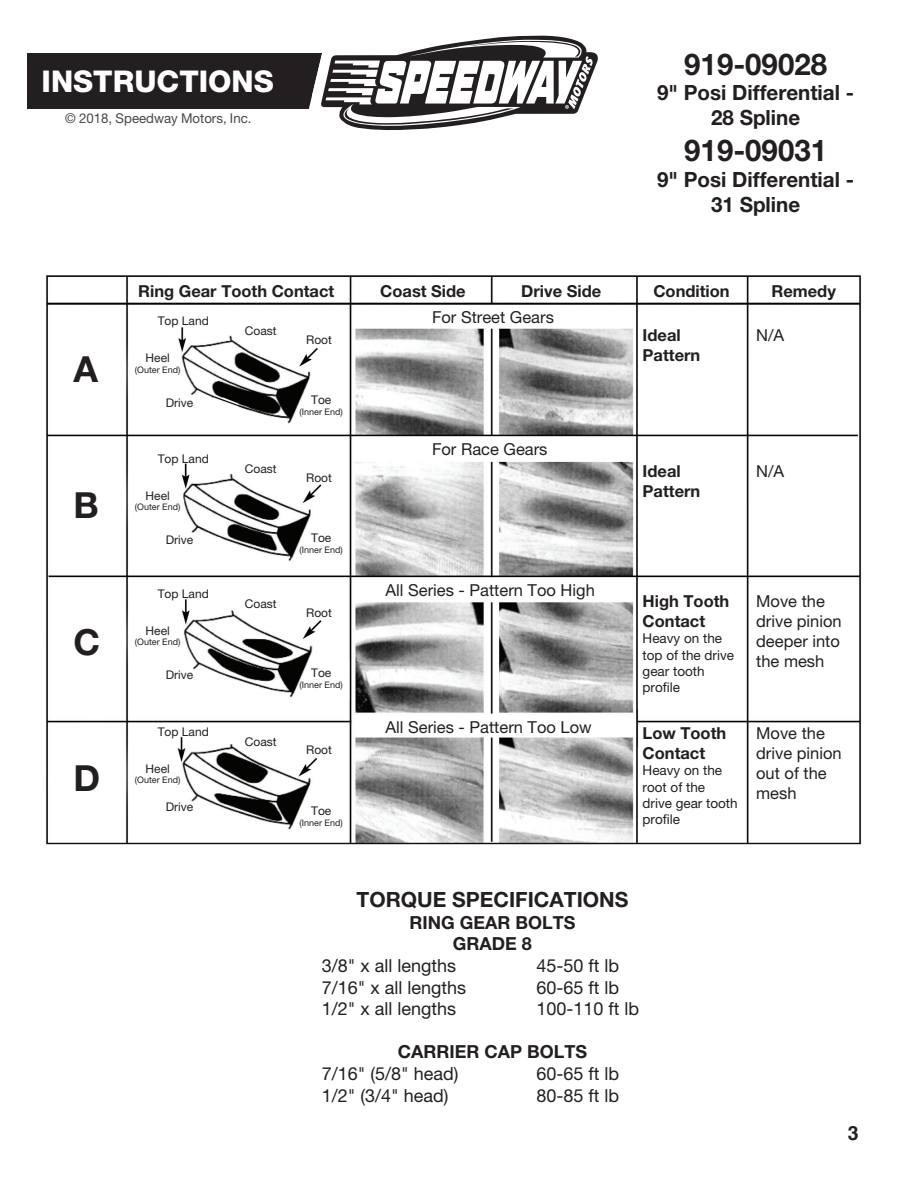
<style>
.page{position:relative;width:918px;height:1188px;background:#fff}
.page>*{position:absolute;margin:0;border:0;box-sizing:border-box;transform-origin:0 0}
.List_Paragraph{font:700 36px "Helvetica Neue LT Std";color:#231f20}
.t1{font:700 30px "Helvetica Neue LT Std";color:#231f20}
.t2{font:800 30px "Helvetica Neue LT Std";color:#fff}
.List_Paragraph-2{font:700 21px/25.2px "Helvetica Neue LT Std";color:#231f20;text-align:center}
.t3{font:700 19.5px "Helvetica";color:#231f20}
.List_Paragraph-3{font:18px "Helvetica Neue LT Std";color:#231f20}
.List_Paragraph-4{font:700 18px "Helvetica Neue LT Std";color:#231f20}
.List_Paragraph-5{font:16.5px/19.8px "Helvetica Neue LT Std";color:#231f20}
.List_Paragraph-6{font:700 16.5px/19.8px "Helvetica Neue LT Std";color:#231f20}
.List_Paragraph-7{font:13.5px/16.2px "Helvetica Neue LT Std";color:#231f20}
.t4{font:13.5px "Helvetica Neue LT Std";color:#474848}
.List_Paragraph-8{font:12px "Helvetica Neue LT Std";color:#231f20}
.List_Paragraph-9{font:9px "Helvetica Neue LT Std";color:#231f20}
</style>
<div class="page">
<div style="left:27px;top:54px;width:553px;height:55px;background:#231f20"></div>
<svg style="left:301px;top:35px;width:297px;height:95px"></svg>
<img style="left:46px;top:275px;width:815px;height:570px">
<h2 class="t2" style="left:42px;top:64px;width:234px">INSTRUCTIONS</h2>
<p class="t4" style="left:65px;top:110px;width:188px">© 2018, Speedway Motors, Inc.</p>
<h2 class="t1" style="left:684px;top:45px;width:144px">919-09028</h2>
<p class="List_Paragraph-2" style="left:657px;top:79px;width:198px">9" Posi Differential -<br>28 Spline</p>
<h2 class="t1" style="left:684px;top:132px;width:144px">919-09031</h2>
<p class="List_Paragraph-2" style="left:657px;top:166px;width:198px">9" Posi Differential -<br>31 Spline</p>
<p class="List_Paragraph" style="left:73px;top:347px;width:26px">A</p>
<p class="List_Paragraph-6" style="left:138px;top:281px;width:198px">Ring Gear Tooth Contact</p>
<p class="List_Paragraph-6" style="left:380px;top:281px;width:87px">Coast Side</p>
<p class="List_Paragraph-6" style="left:521px;top:281px;width:82px">Drive Side</p>
<p class="List_Paragraph-6" style="left:653px;top:281px;width:78px">Condition</p>
<p class="List_Paragraph-6" style="left:771px;top:281px;width:66px">Remedy</p>
<p class="List_Paragraph-5" style="left:432px;top:307px;width:123px">For Street Gears</p>
<p class="List_Paragraph-8" style="left:158px;top:314px;width:53px">Top Land</p>
<p class="List_Paragraph-8" style="left:245px;top:324px;width:33px">Coast</p>
<p class="List_Paragraph-5" style="left:756px;top:325px;width:30px">N/A</p>
<p class="List_Paragraph-6" style="left:643px;top:325px;width:40px">Ideal</p>
<p class="List_Paragraph-6" style="left:643px;top:345px;width:59px">Pattern</p>
<p class="List_Paragraph-8" style="left:306px;top:332px;width:27px">Root</p>
<p class="List_Paragraph-8" style="left:146px;top:351px;width:26px">Heel</p>
<p class="List_Paragraph-9" style="left:135px;top:364px;width:47px">(Outer End)</p>
<p class="List_Paragraph-8" style="left:166px;top:395px;width:29px">Drive</p>
<p class="List_Paragraph-8" style="left:311px;top:393px;width:22px">Toe</p>
<p class="List_Paragraph-9" style="left:300px;top:406px;width:45px">(Inner End)</p>
<p class="List_Paragraph" style="left:73px;top:483px;width:27px">B</p>
<p class="List_Paragraph-8" style="left:158px;top:452px;width:53px">Top Land</p>
<p class="List_Paragraph-8" style="left:146px;top:488px;width:26px">Heel</p>
<p class="List_Paragraph-9" style="left:135px;top:502px;width:47px">(Outer End)</p>
<p class="List_Paragraph-8" style="left:245px;top:462px;width:33px">Coast</p>
<p class="List_Paragraph-8" style="left:306px;top:470px;width:27px">Root</p>
<p class="List_Paragraph-5" style="left:432px;top:439px;width:117px">For Race Gears</p>
<p class="List_Paragraph-6" style="left:643px;top:461px;width:40px">Ideal</p>
<p class="List_Paragraph-6" style="left:643px;top:481px;width:59px">Pattern</p>
<p class="List_Paragraph-5" style="left:756px;top:461px;width:30px">N/A</p>
<p class="List_Paragraph-8" style="left:166px;top:533px;width:29px">Drive</p>
<p class="List_Paragraph-8" style="left:311px;top:530px;width:22px">Toe</p>
<p class="List_Paragraph-9" style="left:300px;top:544px;width:45px">(Inner End)</p>
<p class="List_Paragraph" style="left:73px;top:619px;width:28px">C</p>
<p class="List_Paragraph" style="left:73px;top:756px;width:28px">D</p>
<p class="List_Paragraph-8" style="left:158px;top:587px;width:53px">Top Land</p>
<p class="List_Paragraph-8" style="left:146px;top:623px;width:26px">Heel</p>
<p class="List_Paragraph-9" style="left:135px;top:637px;width:47px">(Outer End)</p>
<p class="List_Paragraph-8" style="left:166px;top:668px;width:29px">Drive</p>
<p class="List_Paragraph-8" style="left:158px;top:725px;width:53px">Top Land</p>
<p class="List_Paragraph-8" style="left:146px;top:761px;width:26px">Heel</p>
<p class="List_Paragraph-9" style="left:135px;top:775px;width:47px">(Outer End)</p>
<p class="List_Paragraph-8" style="left:166px;top:800px;width:29px">Drive</p>
<p class="List_Paragraph-8" style="left:245px;top:597px;width:33px">Coast</p>
<p class="List_Paragraph-8" style="left:245px;top:735px;width:33px">Coast</p>
<p class="List_Paragraph-8" style="left:306px;top:605px;width:27px">Root</p>
<p class="List_Paragraph-8" style="left:311px;top:665px;width:22px">Toe</p>
<p class="List_Paragraph-9" style="left:300px;top:679px;width:45px">(Inner End)</p>
<p class="List_Paragraph-8" style="left:306px;top:743px;width:27px">Root</p>
<p class="List_Paragraph-8" style="left:311px;top:803px;width:22px">Toe</p>
<p class="List_Paragraph-9" style="left:300px;top:817px;width:45px">(Inner End)</p>
<p class="List_Paragraph-5" style="left:386px;top:580px;width:211px">All Series - Pattern Too High</p>
<p class="List_Paragraph-5" style="left:386px;top:717px;width:208px">All Series - Pattern Too Low</p>
<p class="List_Paragraph-6" style="left:643px;top:591px;width:88px">High Tooth<br>Contact</p>
<p class="List_Paragraph-7" style="left:643px;top:630px;width:93px">Heavy on the top of the drive gear tooth profile</p>
<p class="List_Paragraph-6" style="left:643px;top:723px;width:85px">Low Tooth<br>Contact</p>
<p class="List_Paragraph-7" style="left:643px;top:762px;width:97px">Heavy on the root of the drive gear tooth profile</p>
<p class="List_Paragraph-5" style="left:756px;top:591px;width:87px">Move the drive pinion deeper into the mesh</p>
<p class="List_Paragraph-5" style="left:756px;top:723px;width:87px">Move the drive pinion out of the mesh</p>
<p class="List_Paragraph-2" style="left:357px;top:887px;width:273px">TORQUE SPECIFICATIONS</p>
<p class="List_Paragraph-4" style="left:409px;top:911px;width:167px">RING GEAR BOLTS</p>
<p class="List_Paragraph-4" style="left:453px;top:933px;width:81px">GRADE 8</p>
<p class="List_Paragraph-3" style="left:322px;top:955px;width:136px">3/8" x all lengths</p>
<p class="List_Paragraph-3" style="left:536px;top:955px;width:84px">45-50 ft lb</p>
<p class="List_Paragraph-3" style="left:322px;top:976px;width:146px">7/16" x all lengths</p>
<p class="List_Paragraph-3" style="left:536px;top:976px;width:84px">60-65 ft lb</p>
<p class="List_Paragraph-3" style="left:322px;top:998px;width:136px">1/2" x all lengths</p>
<p class="List_Paragraph-3" style="left:536px;top:998px;width:104px">100-110 ft lb</p>
<p class="List_Paragraph-4" style="left:398px;top:1041px;width:191px">CARRIER CAP BOLTS</p>
<p class="List_Paragraph-3" style="left:322px;top:1063px;width:138px">7/16" (5/8" head)</p>
<p class="List_Paragraph-3" style="left:536px;top:1063px;width:84px">60-65 ft lb</p>
<p class="List_Paragraph-3" style="left:322px;top:1084px;width:128px">1/2" (3/4" head)</p>
<p class="List_Paragraph-3" style="left:536px;top:1084px;width:84px">80-85 ft lb</p>
<p class="t3" style="left:848px;top:1117px;width:12px">3</p>
</div>
